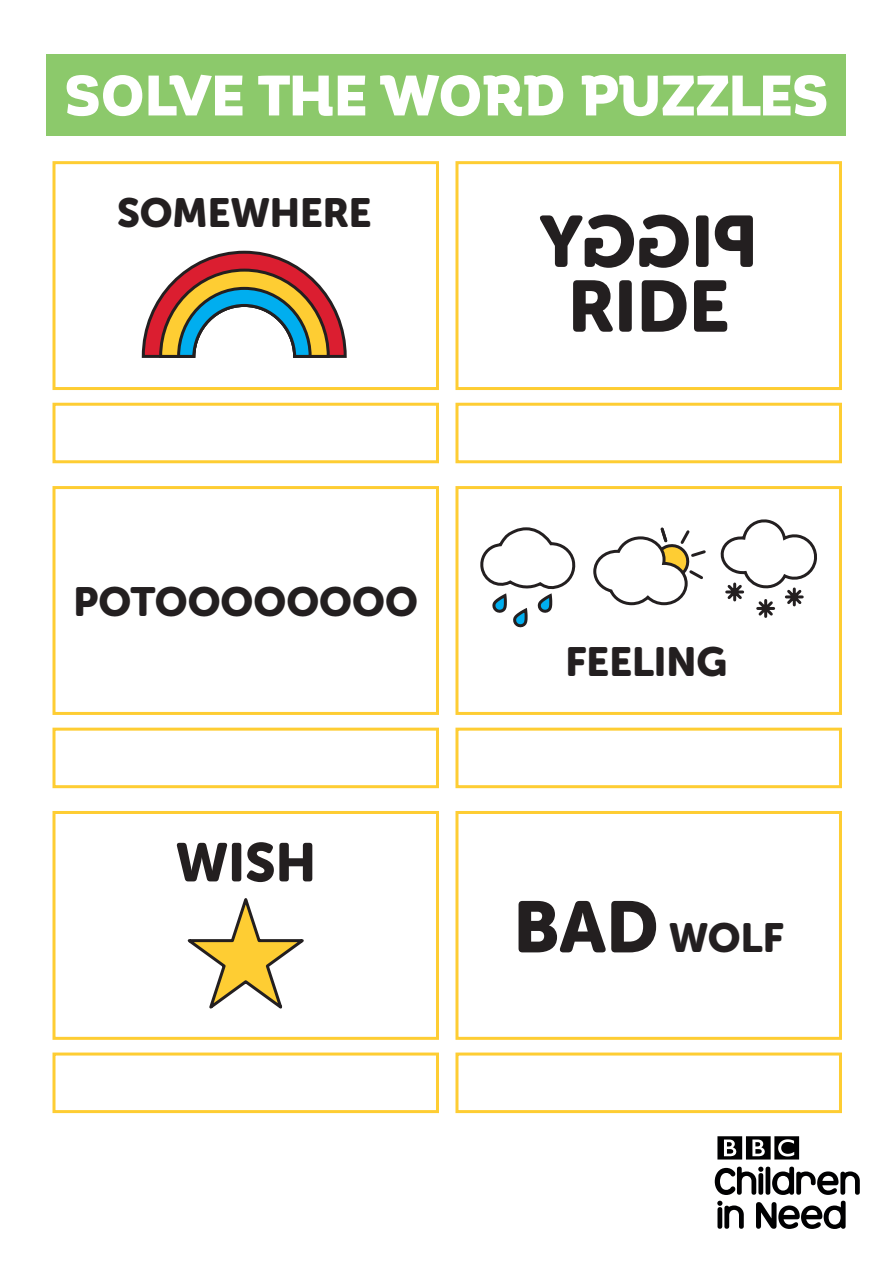
<style>
.page{position:relative;width:893px;height:1263px;background:#fff}
.page>*{position:absolute;margin:0;border:0;box-sizing:border-box;transform-origin:0 0}
.t1{font:900 72px "Ursa Sans";color:#231f20}
.t2{font:900 56.1px "Corporative";letter-spacing:-.015em;color:#fff}
.t3{font:900 54px "Ursa Sans";color:#231f20}
.t4{font:900 40.5px "Ursa Sans";color:#231f20}
.s1{font-size:72px}
</style>
<div class="page">
<svg style="left:715px;top:1167px;width:145px;height:28px"></svg>
<svg style="left:717px;top:1201px;width:27px;height:28px"></svg>
<svg style="left:756px;top:1201px;width:90px;height:28px"></svg>
<svg style="left:717px;top:1136px;width:82px;height:23px"></svg>
<div style="left:47px;top:54px;width:799px;height:82px;background:#8cc96b"></div>
<div style="left:52px;top:161px;width:387px;height:229px;border:3px solid #fecd33"></div>
<div style="left:455px;top:161px;width:387px;height:229px;border:3px solid #fecd33"></div>
<div style="left:52px;top:403px;width:387px;height:60px;border:3px solid #fecd33"></div>
<div style="left:455px;top:403px;width:387px;height:60px;border:3px solid #fecd33"></div>
<div style="left:52px;top:486px;width:387px;height:229px;border:3px solid #fecd33"></div>
<div style="left:455px;top:486px;width:387px;height:229px;border:3px solid #fecd33"></div>
<div style="left:52px;top:728px;width:387px;height:60px;border:3px solid #fecd33"></div>
<div style="left:455px;top:728px;width:387px;height:60px;border:3px solid #fecd33"></div>
<div style="left:52px;top:811px;width:387px;height:229px;border:3px solid #fecd33"></div>
<div style="left:455px;top:811px;width:387px;height:229px;border:3px solid #fecd33"></div>
<div style="left:52px;top:1052px;width:387px;height:61px;border:3px solid #fecd33"></div>
<div style="left:455px;top:1052px;width:387px;height:61px;border:3px solid #fecd33"></div>
<svg style="left:187px;top:898px;width:117px;height:111px"></svg>
<svg style="left:141px;top:250px;width:206px;height:108px"></svg>
<svg style="left:593px;top:527px;width:113px;height:79px"></svg>
<svg style="left:481px;top:527px;width:94px;height:101px"></svg>
<svg style="left:720px;top:519px;width:97px;height:99px"></svg>
<h2 class="t2" style="left:64px;top:65px;width:766px">SOLVE THE WORD PUZZLES</h2>
<p class="t4" style="left:117px;top:190px;width:256px">SOMEWHERE</p>
<p class="t4" style="left:74px;top:578px;width:346px">POTOOOOOOOO</p>
<h3 class="t3" style="left:175px;top:831px;width:142px">WISH</h3>
<h1 class="t1" style="left:568px;top:265px;width:163px">RIDE</h1>
<p class="t4" style="left:565px;top:639px;width:163px">FEELING</p>
<p class="t4" style="left:514px;top:915px;width:272px"><span class="s1">BAD</span> WOLF</p>
</div>
